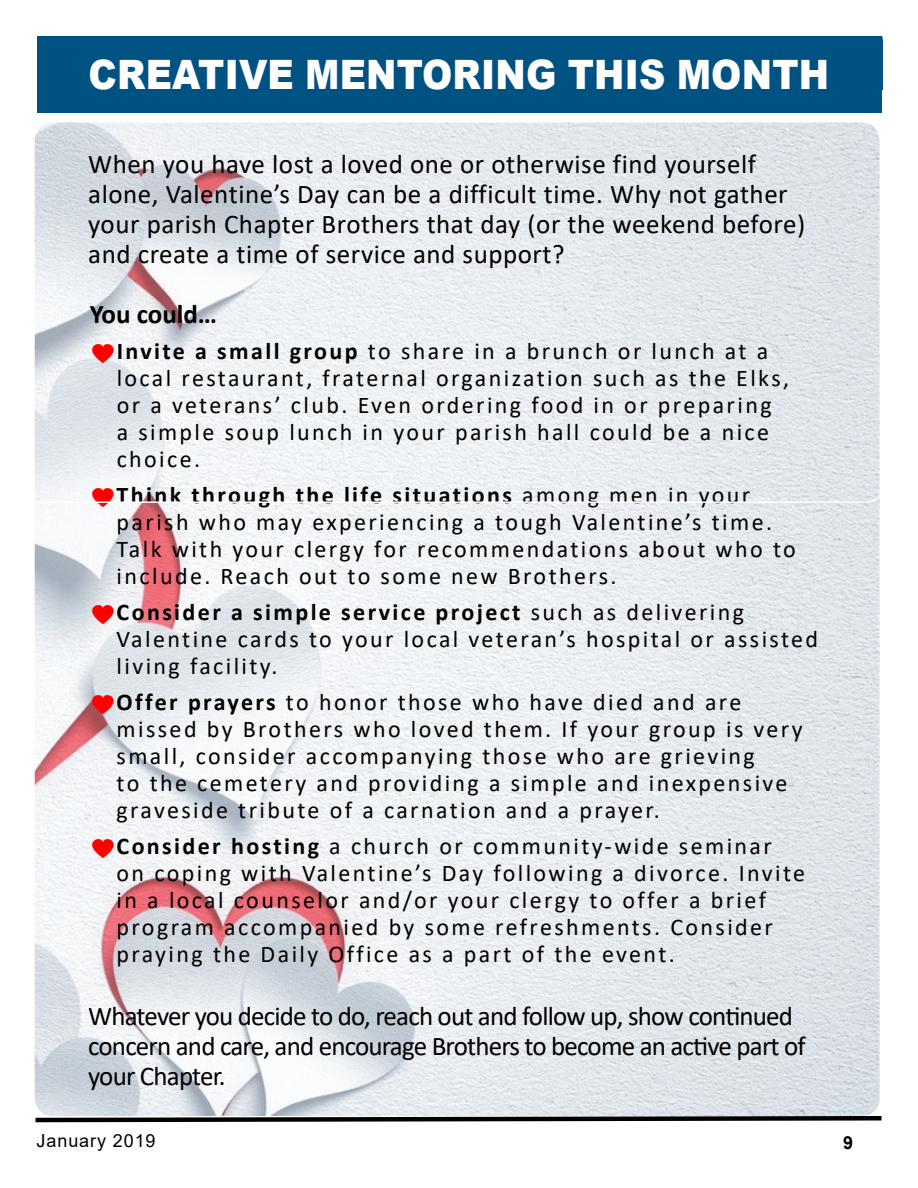
<style>
.page{position:relative;width:918px;height:1188px;background:#fff}
.page>*{position:absolute;margin:0;border:0;box-sizing:border-box;transform-origin:0 0}
.t1{font:900 40.5px "Arial";letter-spacing:.005em;color:#fff;scale:.9 1}
.t2{font:27px/30px "Calibri";letter-spacing:.01em;color:#000}
.t3{font:27px/30px "Calibri";letter-spacing:-.03em;color:#000}
.t4{font:700 27px "Calibri";color:#000}
.t5{font:24px/27px "Calibri";letter-spacing:.1em;color:#000}
.t6{font:18px "Arial";letter-spacing:.05em;color:#000}
.t7{font:700 18px "Arial";color:#000}
.s1{font-family:"Love Romance";color:#f00}
.s2{font-weight:700}
</style>
<div class="page">
<svg style="left:35px;top:1116px;width:847px;height:7px"></svg>
<img style="left:35px;top:122px;width:845px;height:994px">
<div style="left:37px;top:36px;width:844px;height:76px;background:#005283"></div>
<h1 class="t1" style="left:89px;top:45px;width:824px">CREATIVE MENTORING THIS MONTH</h1>
<p class="t2" style="left:88px;top:148px;width:719px">When you have lost a loved one or otherwise find yourself alone, Valentine’s Day can be a difficult time. Why not gather your parish Chapter Brothers that day (or the weekend before) and create a time of service and support?</p>
<p class="t4" style="left:90px;top:295px;width:129px">You could…</p>
<p class="t5" style="left:117px;top:337px;width:674px;text-indent:-25px"><span class="s1">B</span><span class="s2">Invite a small group</span> to share in a brunch or lunch at a local restaurant, fraternal organization such as the Elks, or a veterans’ club. Even ordering food in or preparing<br>a simple soup lunch in your parish hall could be a nice choice.</p>
<p class="t5" style="left:117px;top:481px;width:681px;text-indent:-25px"><span class="s1">B</span><span class="s2">Think through the life situations</span> among men in your parish who may experiencing a tough Valentine’s time.<br>Talk with your clergy for recommendations about who to include. Reach out to some new Brothers.</p>
<p class="t5" style="left:117px;top:598px;width:703px;text-indent:-25px"><span class="s1">B</span><span class="s2">Consider a simple service project</span> such as delivering<br>Valentine cards to your local veteran’s hospital or assisted living facility.</p>
<p class="t5" style="left:117px;top:688px;width:688px;text-indent:-25px"><span class="s1">B</span><span class="s2">Offer prayers</span> to honor those who have died and are missed by Brothers who loved them. If your group is very small, consider accompanying those who are grieving<br>to the cemetery and providing a simple and inexpensive graveside tribute of a carnation and a prayer.</p>
<p class="t5" style="left:117px;top:832px;width:690px;text-indent:-25px"><span class="s1">B</span><span class="s2">Consider hosting</span> a church or community-wide seminar on coping with Valentine’s Day following a divorce. Invite in a local counselor and/or your clergy to offer a brief program accompanied by some refreshments. Consider praying the Daily Office as a part of the event.</p>
<p class="t3" style="left:88px;top:1000px;width:719px">Whatever you decide to do, reach out and follow up, show continued concern and care, and encourage Brothers to become an active part of your Chapter.</p>
<p class="t6" style="left:37px;top:1128px;width:120px">January 2019</p>
<p class="t7" style="left:843px;top:1130px;width:12px">9</p>
</div>
